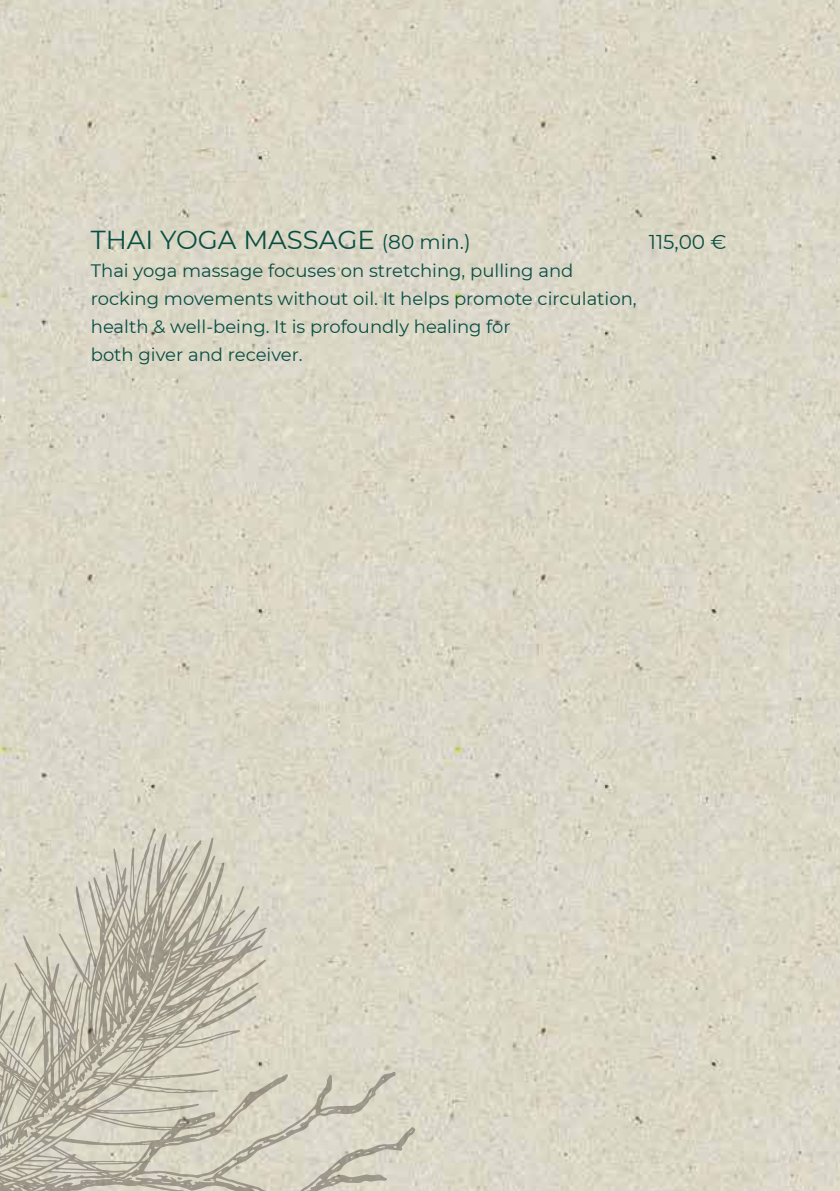
<style>
.page{position:relative;width:840px;height:1191px;background:#fff}
.page>*{position:absolute;margin:0;border:0;box-sizing:border-box;transform-origin:0 0}
.t1{font:26px "Montserrat";color:#094e43}
.t2{font:20px "Montserrat";color:#094e43}
.t3{font:18px/28px "Montserrat";color:#094e43}
.s1{font-size:20px}
</style>
<div class="page">
<img style="left:0;top:0;width:839px;height:1191px">
<svg style="left:0;top:828px;width:266px;height:243px;background:#c8c4b4"></svg>
<svg style="left:168px;top:1007px;width:7px;height:5px"></svg>
<svg style="left:102px;top:1047px;width:3px;height:6px"></svg>
<svg style="left:120px;top:1061px;width:9px;height:10px"></svg>
<svg style="left:0;top:1071px;width:415px;height:120px;background:#c9c5b5"></svg>
<svg style="left:24px;top:1187px;width:22px;height:4px"></svg>
<svg style="left:6px;top:1185px;width:8px;height:3px"></svg>
<svg style="left:177px;top:1177px;width:6px;height:2px"></svg>
<h1 class="t1" style="left:91px;top:222px;width:381px">THAI YOGA MASSAGE <span class="s1">(80 min.)</span></h1>
<p class="t2" style="left:648px;top:228px;width:79px">115,00 €</p>
<p class="t3" style="left:91px;top:256px;width:547px">Thai yoga massage focuses on stretching, pulling and rocking movements without oil. It helps promote circulation, health &amp; well-being. It is profoundly healing for<br>both giver and receiver.</p>
</div>
